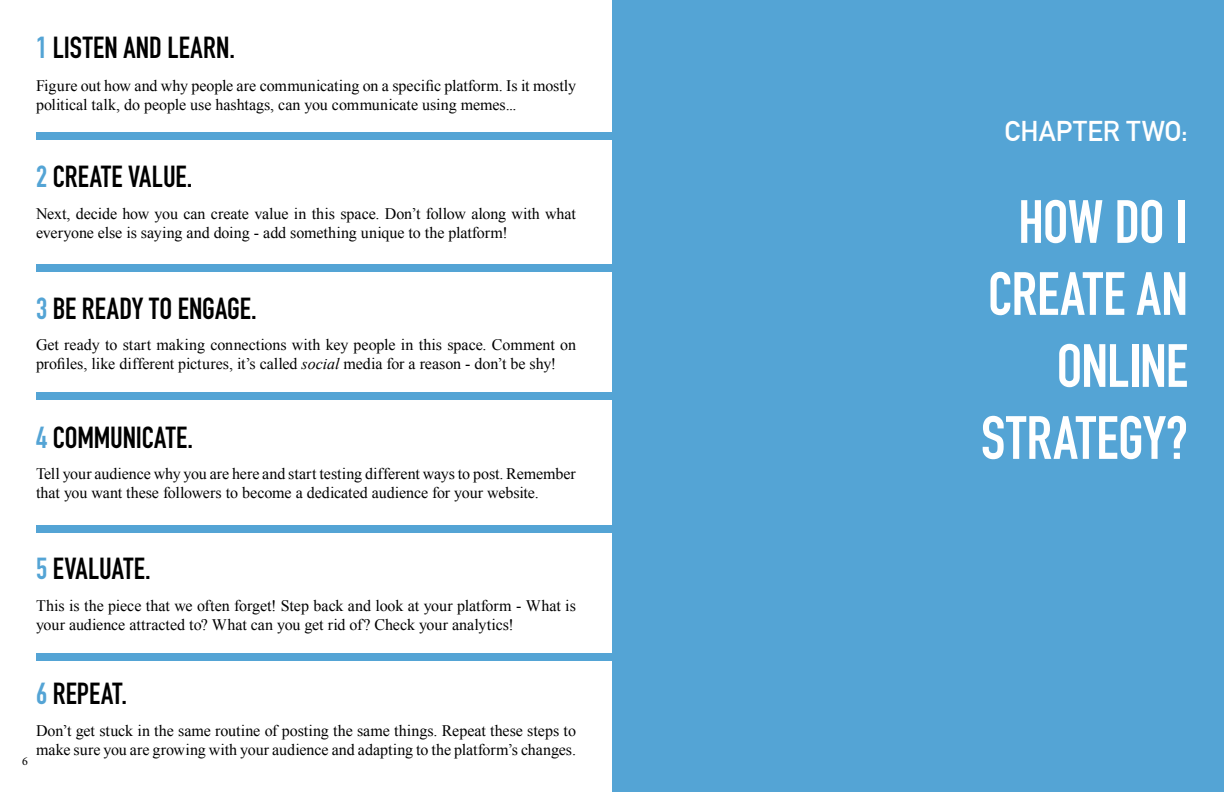
<style>
.page{position:relative;width:1224px;height:792px;background:#fff}
.page>*{position:absolute;margin:0;border:0;box-sizing:border-box;transform-origin:0 0}
.t1{font:700 60px/72px "DIN Condensed";letter-spacing:-.01em;color:#fff;text-align:right}
.t2{font:700 30px "DIN Condensed";color:#000}
.t3{font:700 28px "DIN Alternate";letter-spacing:.005em;color:#fff}
.t4{font:16px/19.2px "Times New Roman";letter-spacing:-.005em;color:#000}
.t5{font:12px "Minion Pro";color:#000}
.s1{color:#54a4d5}
.s2{font-style:italic}
</style>
<div class="page">
<div style="left:612px;top:0;width:612px;height:792px;background:#54a4d5"></div>
<div style="left:36px;top:133px;width:612px;height:7px;background:#54a4d5"></div>
<div style="left:36px;top:265px;width:612px;height:7px;background:#54a4d5"></div>
<div style="left:36px;top:392px;width:612px;height:8px;background:#54a4d5"></div>
<div style="left:36px;top:525px;width:612px;height:8px;background:#54a4d5"></div>
<div style="left:36px;top:653px;width:612px;height:8px;background:#54a4d5"></div>
<h2 class="t2" style="left:36px;top:27px;width:201px"><span class="s1">1</span> LISTEN AND LEARN.</h2>
<p class="t4" style="left:36px;top:76px;width:541px">Figure out how and why people are communicating on a specific platform. Is it mostly political talk, do people use hashtags, can you communicate using memes...</p>
<h2 class="t2" style="left:36px;top:157px;width:158px"><span class="s1">2</span> CREATE VALUE.</h2>
<p class="t4" style="left:36px;top:204px;width:542px">Next, decide how you can create value in this space. Don’t follow along with what everyone else is saying and doing - add something unique to the platform!</p>
<h2 class="t2" style="left:36px;top:288px;width:222px"><span class="s1">3</span> BE READY TO ENGAGE.</h2>
<p class="t4" style="left:36px;top:335px;width:542px">Get ready to start making connections with key people in this space. Comment on profiles, like different pictures, it’s called <span class="s2">social</span> media for a reason - don’t be shy!</p>
<h2 class="t2" style="left:36px;top:417px;width:158px"><span class="s1">4</span> COMMUNICATE.</h2>
<p class="t4" style="left:36px;top:464px;width:541px">Tell your audience why you are here and start testing different ways to post. Remember that you want these followers to become a dedicated audience for your website.</p>
<h2 class="t2" style="left:36px;top:549px;width:116px"><span class="s1">5</span> EVALUATE.</h2>
<p class="t4" style="left:36px;top:596px;width:541px">This is the piece that we often forget! Step back and look at your platform - What is your audience attracted to? What can you get rid of? Check your analytics!</p>
<p class="t5" style="left:22px;top:753px;width:7px">6</p>
<h2 class="t2" style="left:36px;top:673px;width:92px"><span class="s1">6</span> REPEAT.</h2>
<p class="t4" style="left:36px;top:720px;width:542px">Don’t get stuck in the same routine of posting the same things. Repeat these steps to make sure you are growing with your audience and adapting to the platform’s changes.</p>
<h3 class="t3" style="left:1005px;top:110px;width:185px">CHAPTER TWO:</h3>
<h1 class="t1" style="left:981px;top:186px;width:209px">HOW DO I<br>CREATE AN<br>ONLINE<br>STRATEGY?</h1>
</div>
